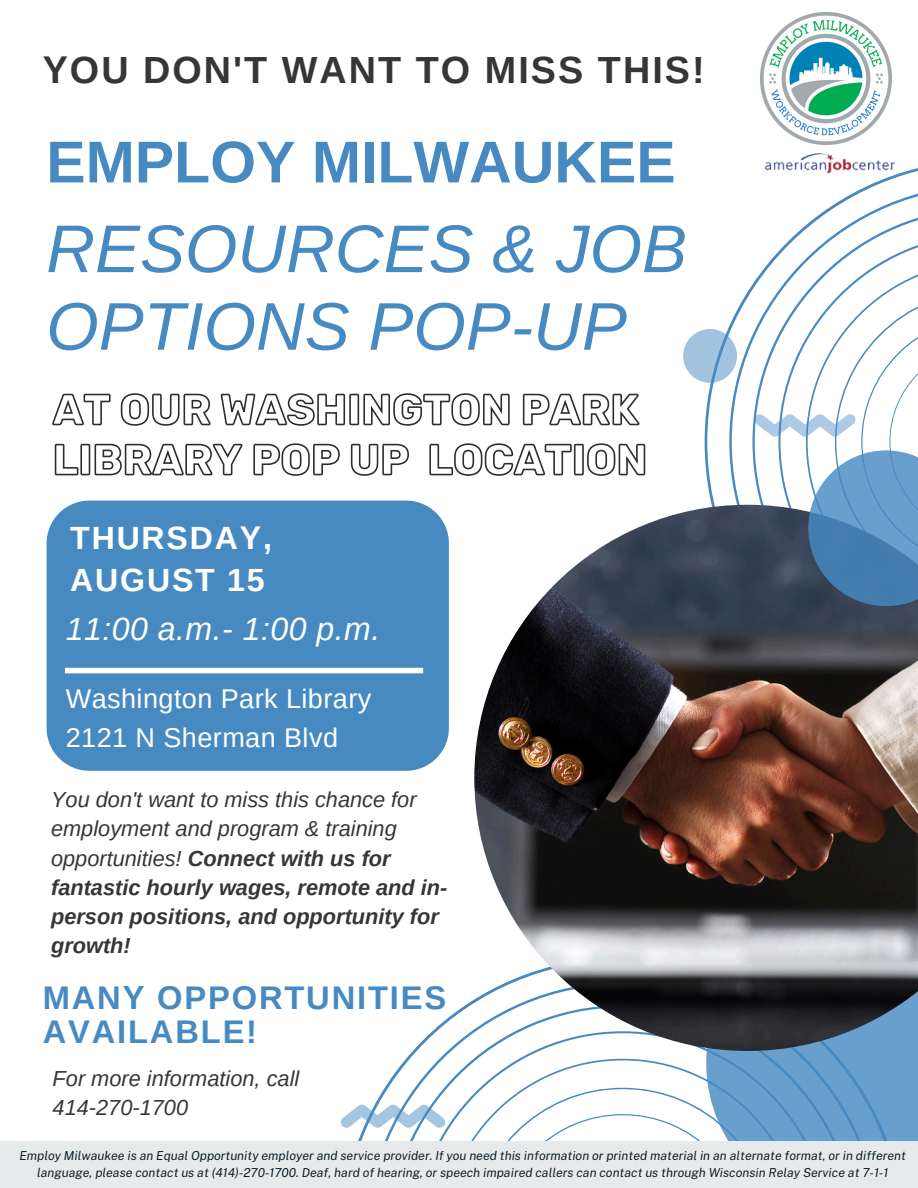
<style>
.page{position:relative;width:918px;height:1188px;background:#fff}
.page>*{position:absolute;margin:0;border:0;box-sizing:border-box;transform-origin:0 0}
.t1{font:italic 67.5px/77.7px "Arimo";color:#478ac2}
.t2{font:700 58.95px "Arimo";color:#478ac2}
.t3{font:700 37.8px "Arimo";letter-spacing:.055em;color:#363636}
.t4{font:700 32.7px/33.9px "Arimo";letter-spacing:.055em;color:#478ac2}
.t5{font:italic 32.1px "Arimo";color:#fff}
.t6{font:700 32.1px/41.7px "Arimo";letter-spacing:.055em;color:#fff}
.t7{font:27.15px "Arimo";letter-spacing:.015em;color:#fff}
.t8{font:italic 700 21.75px/29.2px "Arimo";color:#363636}
.t9{font:italic 21.75px/29.2px "Arimo";color:#363636}
.t10{font:italic 12.45px/16.5px "Public Sans";color:#0e1f29;text-align:center}
.s1{font-weight:400}
</style>
<div class="page">
<svg style="left:705px;top:168px;width:213px;height:337px"></svg>
<svg style="left:729px;top:184px;width:189px;height:321px"></svg>
<svg style="left:905px;top:1051px;width:13px;height:90px"></svg>
<svg style="left:358px;top:1051px;width:547px;height:90px;fill:#689fcd"></svg>
<svg style="left:365px;top:999px;width:515px;height:142px"></svg>
<img style="left:474px;top:505px;width:444px;height:546px">
<svg style="left:754px;top:261px;width:164px;height:362px"></svg>
<svg style="left:683px;top:329px;width:54px;height:54px;background:#9cc0dd"></svg>
<svg style="left:341px;top:1105px;width:104px;height:23px"></svg>
<div style="left:47px;top:501px;width:402px;height:270px;background:#478ac2;border-radius:43px"></div>
<div style="left:65px;top:668px;width:358px;height:5px;background:#fff"></div>
<img style="left:760px;top:13px;width:132px;height:131px">
<div style="left:0;top:1141px;width:918px;height:47px;background:#e7eaea"></div>
<img style="left:760px;top:153px;width:135px;height:29px">
<svg style="left:54px;top:393px;width:356px;height:127px"></svg>
<svg style="left:429px;top:393px;width:218px;height:173px"></svg>
<p class="t3" style="left:43px;top:49px;width:664px">YOU DON'T WANT TO MISS THIS!</p>
<h6 class="t2" style="left:46px;top:129px;width:631px">EMPLOY MILWAUKEE</h6>
<p class="t1" style="left:46px;top:210px;width:642px">RESOURCES &amp; JOB<br>OPTIONS POP-UP</p>
<p class="t6" style="left:70px;top:517px;width:203px">THURSDAY,<br>AUGUST 15</p>
<p class="t5" style="left:66px;top:611px;width:316px">11:00 a.m.- 1:00 p.m.</p>
<p class="t7" style="left:66px;top:683px;width:307px">Washington Park Library</p>
<p class="t7" style="left:66px;top:722px;width:274px">2121 N Sherman Blvd</p>
<h5 class="t8" style="left:51px;top:785px;width:398px"><span class="s1">You don't want to miss this chance for employment and program &amp; training opportunities!</span> Connect with us for fantastic hourly wages, remote and in&shy;person positions, and opportunity for growth!</h5>
<p class="t4" style="left:43px;top:980px;width:405px">MANY OPPORTUNITIES<br>AVAILABLE!</p>
<h3 class="t9" style="left:53px;top:1064px;width:248px">For more information, call<br>414-270-1700</h3>
<p class="t10" style="left:19px;top:1148px;width:888px">Employ Milwaukee is an Equal Opportunity employer and service provider. If you need this information or printed material in an alternate format, or in different language, please contact us at (414)-270-1700. Deaf, hard of hearing, or speech impaired callers can contact us through Wisconsin Relay Service at 7-1-1</p>
</div>
